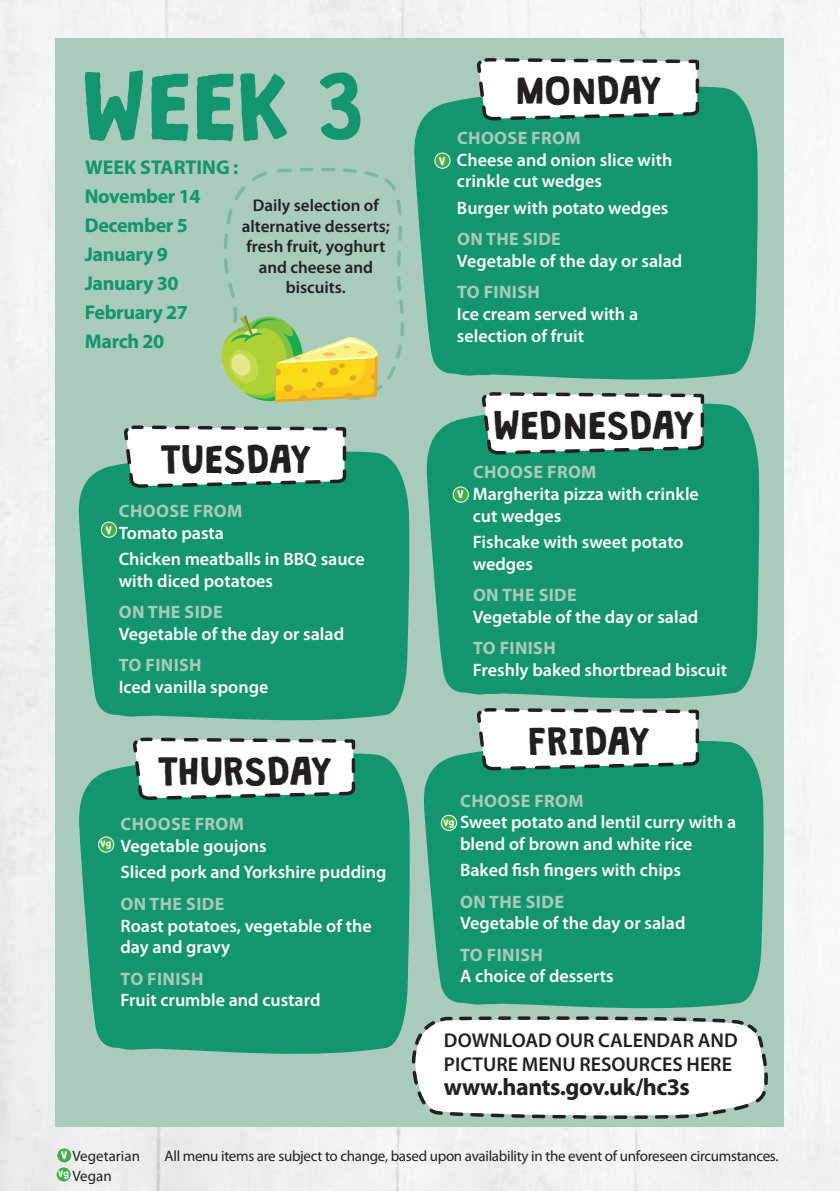
<style>
.page{position:relative;width:840px;height:1191px;background:#fff}
.page>*{position:absolute;margin:0;border:0;box-sizing:border-box;transform-origin:0 0}
.t1{font:83.8px "Granstander Clean";color:#13956e}
.t2{font:34.6px "Granstander Clean";color:#231f20}
.t3{font:700 24px "Myriad Pro";letter-spacing:-.02em;color:#231f20}
.t4{font:700 20px/29px "Myriad Pro";letter-spacing:-.02em;color:#13956e}
.t5{font:600 20px/24px "Myriad Pro";color:#231f20}
.t6{font:600 18px/21.6px "Myriad Pro";color:#fff}
.t7{font:700 18px "Myriad Pro";letter-spacing:.02em;color:#a9cbbb}
.t8{font:600 17px/20.4px "Myriad Pro";color:#231f20;text-align:center}
.t9{font:15px "Myriad Pro";letter-spacing:-.02em;color:#231f20}
.t10{font:15px "Myriad Pro";color:#231f20}
.t11{font:9.6px "Granstander Clean";color:#fff}
.t12{font:8px "Granstander Clean";color:#fff}
</style>
<div class="page">
<div style="left:0;top:0;width:839px;height:1191px;background:#f2f2f3"></div>
<div style="left:56px;top:38px;width:727px;height:1089px;background:#a9cbbb"></div>
<div style="left:414px;top:86px;width:344px;height:294px;background:#13956e"></div>
<div style="left:434px;top:153px;width:16px;height:15px;background:#40ae49;border-radius:50%"></div>
<div style="left:434px;top:153px;width:16px;height:16px;border:1px solid #fff;border-radius:50%"></div>
<div style="left:79px;top:753px;width:331px;height:301px;background:#13956e"></div>
<div style="left:78px;top:451px;width:331px;height:270px;background:#13956e"></div>
<svg style="left:426px;top:403px;width:333px;height:296px;fill:#13956e"></svg>
<div style="left:453px;top:487px;width:15px;height:15px;background:#40ae49;border-radius:50%"></div>
<div style="left:452px;top:486px;width:16px;height:16px;border:1px solid #fff;border-radius:50%"></div>
<svg style="left:475px;top:58px;width:225px;height:64px"></svg>
<svg style="left:122px;top:425px;width:226px;height:64px"></svg>
<svg style="left:480px;top:392px;width:225px;height:64px"></svg>
<svg style="left:131px;top:737px;width:226px;height:64px"></svg>
<div style="left:423px;top:741px;width:340px;height:267px;background:#13956e"></div>
<svg style="left:475px;top:708px;width:225px;height:64px"></svg>
<svg style="left:221px;top:167px;width:183px;height:236px"></svg>
<svg style="left:411px;top:1008px;width:357px;height:111px"></svg>
<div style="left:441px;top:815px;width:15px;height:15px;background:#40ae49;border-radius:50%"></div>
<div style="left:441px;top:815px;width:15px;height:15px;border:1px solid #fff;border-radius:50%"></div>
<div style="left:57px;top:1147px;width:15px;height:16px;background:#40ae49;border-radius:50%"></div>
<div style="left:56px;top:1147px;width:16px;height:16px;border:1px solid #fff;border-radius:50%"></div>
<div style="left:56px;top:1166px;width:15px;height:16px;background:#40ae49;border-radius:50%"></div>
<div style="left:56px;top:1166px;width:15px;height:16px;border:1px solid #fff;border-radius:50%"></div>
<div style="left:101px;top:522px;width:15px;height:15px;background:#40ae49;border-radius:50%"></div>
<div style="left:101px;top:522px;width:16px;height:15px;border:1px solid #fff;border-radius:50%"></div>
<div style="left:98px;top:837px;width:16px;height:15px;background:#40ae49;border-radius:50%"></div>
<div style="left:98px;top:836px;width:16px;height:16px;border:1px solid #fff;border-radius:50%"></div>
<h1 class="t1" style="left:83px;top:62px;width:284px">WEEK 3</h1>
<p class="t4" style="left:85px;top:152px;width:155px">WEEK STARTING :<br>November 14<br>December 5<br>January 9<br>January 30<br>February 27<br>March 20</p>
<p class="t8" style="left:242px;top:195px;width:149px">Daily selection of alternative desserts; fresh fruit, yoghurt and cheese and biscuits.</p>
<h2 class="t2" style="left:161px;top:440px;width:153px">TUESDAY</h2>
<p class="t7" style="left:119px;top:499px;width:125px">CHOOSE FROM</p>
<p class="t6" style="left:119px;top:519px;width:247px;line-height:26.6px">Tomato pasta<br>Chicken meatballs in BBQ sauce</p>
<p class="t6" style="left:119px;top:569px;width:156px">with diced potatoes</p>
<p class="t7" style="left:119px;top:600px;width:105px">ON THE SIDE</p>
<p class="t6" style="left:119px;top:622px;width:227px">Vegetable of the day or salad</p>
<p class="t7" style="left:119px;top:653px;width:84px">TO FINISH</p>
<p class="t6" style="left:119px;top:675px;width:151px">Iced vanilla sponge</p>
<p class="t11" style="left:106px;top:524px;width:8px">V</p>
<h2 class="t2" style="left:158px;top:752px;width:176px">THURSDAY</h2>
<p class="t12" style="left:101px;top:840px;width:12px">Vg</p>
<p class="t7" style="left:121px;top:812px;width:125px">CHOOSE FROM</p>
<p class="t6" style="left:120px;top:832px;width:267px;line-height:26.6px">Vegetable goujons<br>Sliced pork and Yorkshire pudding</p>
<p class="t7" style="left:121px;top:892px;width:105px">ON THE SIDE</p>
<p class="t6" style="left:120px;top:914px;width:253px">Roast potatoes, vegetable of the day and gravy</p>
<p class="t7" style="left:121px;top:966px;width:84px">TO FINISH</p>
<p class="t6" style="left:120px;top:989px;width:201px">Fruit crumble and custard</p>
<p class="t11" style="left:439px;top:156px;width:8px">V</p>
<h2 class="t2" style="left:516px;top:72px;width:148px">MONDAY</h2>
<p class="t7" style="left:457px;top:126px;width:125px">CHOOSE FROM</p>
<p class="t6" style="left:456px;top:148px;width:217px">Cheese and onion slice with crinkle cut wedges</p>
<p class="t6" style="left:456px;top:196px;width:213px">Burger with potato wedges</p>
<p class="t7" style="left:457px;top:227px;width:105px">ON THE SIDE</p>
<p class="t6" style="left:456px;top:249px;width:227px">Vegetable of the day or salad</p>
<p class="t7" style="left:457px;top:280px;width:84px">TO FINISH</p>
<p class="t6" style="left:456px;top:303px;width:182px">Ice cream served with a selection of fruit</p>
<h2 class="t2" style="left:493px;top:407px;width:203px">WEDNESDAY</h2>
<p class="t11" style="left:457px;top:489px;width:8px">V</p>
<p class="t7" style="left:473px;top:461px;width:125px">CHOOSE FROM</p>
<p class="t6" style="left:472px;top:483px;width:227px">Margherita pizza with crinkle cut wedges</p>
<p class="t6" style="left:472px;top:531px;width:212px">Fishcake with sweet potato wedges</p>
<p class="t7" style="left:473px;top:583px;width:105px">ON THE SIDE</p>
<p class="t6" style="left:472px;top:605px;width:227px">Vegetable of the day or salad</p>
<p class="t7" style="left:473px;top:636px;width:84px">TO FINISH</p>
<p class="t6" style="left:472px;top:658px;width:256px">Freshly baked shortbread biscuit</p>
<h2 class="t2" style="left:528px;top:723px;width:124px">FRIDAY</h2>
<p class="t7" style="left:460px;top:788px;width:125px">CHOOSE FROM</p>
<p class="t6" style="left:460px;top:811px;width:277px">Sweet potato and lentil curry with a blend of brown and white rice</p>
<p class="t6" style="left:460px;top:859px;width:222px">Baked fish fingers with chips</p>
<p class="t7" style="left:460px;top:890px;width:105px">ON THE SIDE</p>
<p class="t6" style="left:460px;top:912px;width:227px">Vegetable of the day or salad</p>
<p class="t7" style="left:460px;top:943px;width:84px">TO FINISH</p>
<p class="t6" style="left:460px;top:965px;width:155px">A choice of desserts</p>
<p class="t12" style="left:443px;top:818px;width:12px">Vg</p>
<p class="t5" style="left:443px;top:1027px;width:295px">DOWNLOAD OUR CALENDAR AND<br>PICTURE MENU RESOURCES HERE</p>
<h3 class="t3" style="left:443px;top:1071px;width:247px">www.hants.gov.uk/hc3s</h3>
<p class="t10" style="left:72px;top:1146px;width:69px">Vegetarian</p>
<p class="t9" style="left:164px;top:1146px;width:615px">All menu items are subject to change, based upon availability in the event of unforeseen circumstances.</p>
<p class="t9" style="left:72px;top:1166px;width:41px">Vegan</p>
<p class="t11" style="left:61px;top:1150px;width:8px">V</p>
<p class="t12" style="left:58px;top:1169px;width:12px">Vg</p>
</div>
